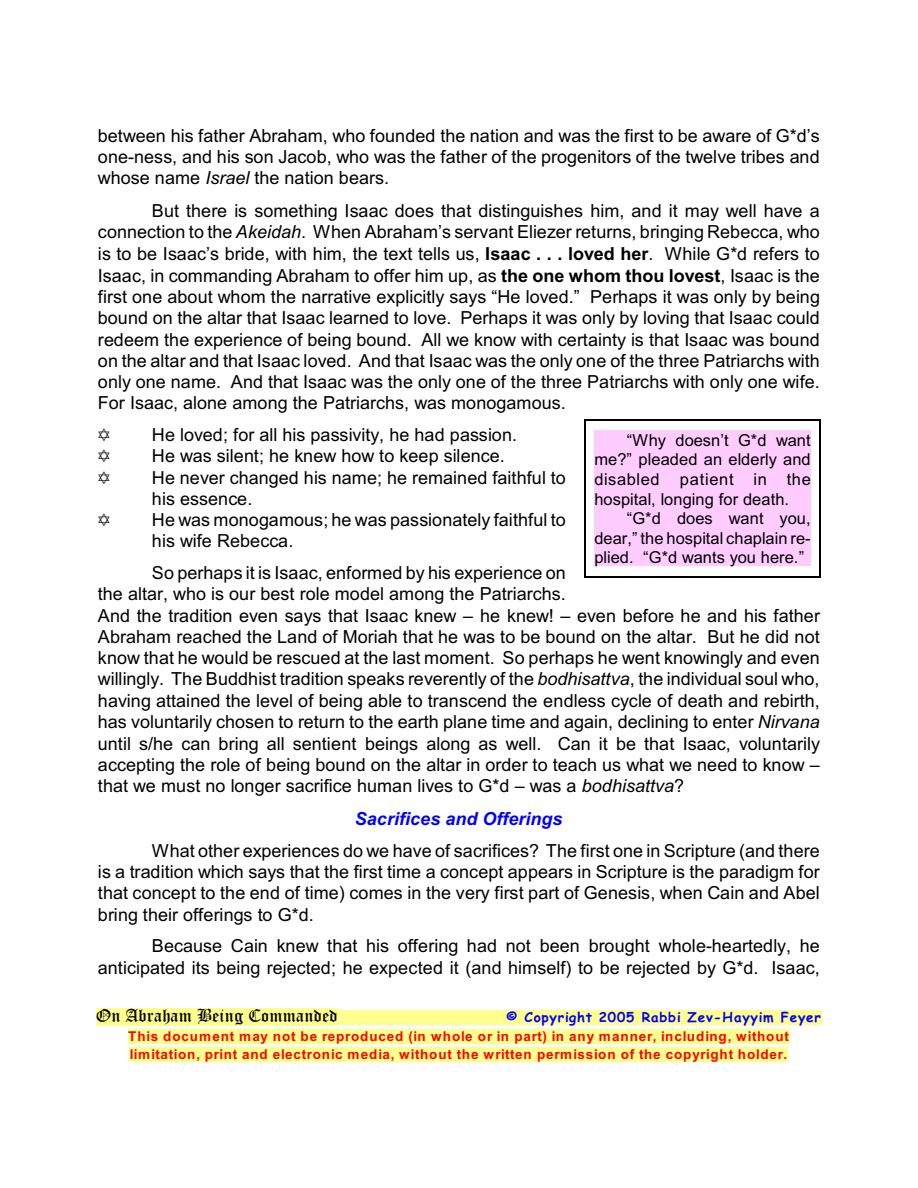
<style>
.page{position:relative;width:918px;height:1188px;background:#fff}
.page>*{position:absolute;margin:0;border:0;box-sizing:border-box;transform-origin:0 0}
.t1{font:18px/21.3px "Arial";letter-spacing:.005em;color:#000;text-align:justify}
.t2{font:18px "Old English Text";letter-spacing:.015em;color:#000}
.t3{font:italic 700 18px "Arial";color:#00f}
.t4{font:16.5px/19.6px "Arial";letter-spacing:.005em;color:#000;text-align:justify}
.t5{font:700 13.5px/17.9px "Arial";letter-spacing:.055em;color:#f00}
.t6{font:700 13.5px "Comic Sans MS";letter-spacing:.06em;color:#00f}
.s1{font-style:italic}
.s2{font-weight:700}
</style>
<div class="page">
<div style="left:96px;top:1008px;width:25px;height:18px;background:#ffff8f"></div>
<div style="left:121px;top:1008px;width:71px;height:18px;background:#ffff8f"></div>
<div style="left:192px;top:1008px;width:146px;height:18px;background:#ffff8f"></div>
<div style="left:338px;top:1010px;width:77px;height:15px;background:#ffff8f"></div>
<div style="left:415px;top:1010px;width:92px;height:15px;background:#ffff8f"></div>
<div style="left:507px;top:1010px;width:315px;height:15px;background:#ffff8f"></div>
<div style="left:128px;top:1030px;width:662px;height:14px;background:#ffff8f"></div>
<div style="left:130px;top:1047px;width:658px;height:15px;background:#ffff8f"></div>
<div style="left:594px;top:430px;width:217px;height:78px;background:#fcf"></div>
<div style="left:594px;top:509px;width:217px;height:57px;background:#fcf"></div>
<hr style="left:584px;top:420px;width:1px;height:158px;background:#000">
<hr style="left:820px;top:420px;width:1px;height:158px;background:#000">
<hr style="left:584px;top:420px;width:237px;height:1px;background:#000">
<hr style="left:584px;top:577px;width:237px;height:1px;background:#000">
<p class="t1" style="left:98px;top:127px;width:723px">between his father Abraham, who founded the nation and was the first to be aware of G*d’s one-ness, and his son Jacob, who was the father of the progenitors of the twelve tribes and whose name <span class="s1">Israel</span> the nation bears.</p>
<p class="t1" style="left:98px;top:201px;width:724px;text-indent:54px">But there is something Isaac does that distinguishes him, and it may well have a connection to the <span class="s1">Akeidah</span>. When Abraham’s servant Eliezer returns, bringing Rebecca, who is to be Isaac’s bride, with him, the text tells us, <span class="s2">Isaac . . . loved her</span>. While G*d refers to Isaac, in commanding Abraham to offer him up, as <span class="s2">the one whom thou lovest</span>, Isaac is the first one about whom the narrative explicitly says “He loved.” Perhaps it was only by being bound on the altar that Isaac learned to love. Perhaps it was only by loving that Isaac could redeem the experience of being bound. All we know with certainty is that Isaac was bound on the altar and that Isaac loved. And that Isaac was the only one of the three Patriarchs with only one name. And that Isaac was the only one of the three Patriarchs with only one wife.<br>For Isaac, alone among the Patriarchs, was monogamous.</p>
<p class="t1" style="left:152px;top:426px;width:416px;text-align:left">He loved; for all his passivity, he had passion.<br>He was silent; he knew how to keep silence.<br>He never changed his name; he remained faithful to his essence.<br>He was monogamous; he was passionately faithful to his wife Rebecca.</p>
<p class="t1" style="left:98px;top:564px;width:724px;text-align:left;text-indent:54px">So perhaps it is Isaac, enformed by his experience on<br>the altar, who is our best role model among the Patriarchs.<br>And the tradition even says that Isaac knew – he knew! – even before he and his father Abraham reached the Land of Moriah that he was to be bound on the altar. But he did not know that he would be rescued at the last moment. So perhaps he went knowingly and even willingly. The Buddhist tradition speaks reverently of the <span class="s1">bodhisattva</span>, the individual soul who, having attained the level of being able to transcend the endless cycle of death and rebirth, has voluntarily chosen to return to the earth plane time and again, declining to enter <span class="s1">Nirvana </span>until s/he can bring all sentient beings along as well. Can it be that Isaac, voluntarily accepting the role of being bound on the altar in order to teach us what we need to know – that we must no longer sacrifice human lives to G*d – was a <span class="s1">bodhisattva</span>?</p>
<p class="t3" style="left:355px;top:812px;width:209px">Sacrifices and Offerings</p>
<p class="t1" style="left:98px;top:841px;width:723px;text-indent:54px">What other experiences do we have of sacrifices? The first one in Scripture (and there is a tradition which says that the first time a concept appears in Scripture is the paradigm for that concept to the end of time) comes in the very first part of Genesis, when Cain and Abel bring their offerings to G*d.</p>
<p class="t1" style="left:98px;top:937px;width:724px;text-align:right">Because Cain knew that his offering had not been brought whole-heartedly, he anticipated its being rejected; he expected it (and himself) to be rejected by G*d. Isaac,</p>
<p class="t4" style="left:594px;top:432px;width:218px;text-indent:32px">“Why doesn’t G*d want me?” pleaded an elderly and disabled patient in the hospital, longing for death.</p>
<p class="t4" style="left:594px;top:510px;width:218px;text-indent:32px">“G*d does want you, dear,” the hospital chaplain re&shy;plied. “G*d wants you here.”</p>
<p class="t2" style="left:96px;top:1010px;width:243px">On Abraham Being Commanded</p>
<p class="t6" style="left:507px;top:1011px;width:316px">© Copyright 2005 Rabbi Zev-Hayyim Feyer</p>
<p class="t5" style="left:128px;top:1029px;width:662px">This document may not be reproduced (in whole or in part) in any manner, including, without limitation, print and electronic media, without the written permission of the copyright holder.</p>
</div>
